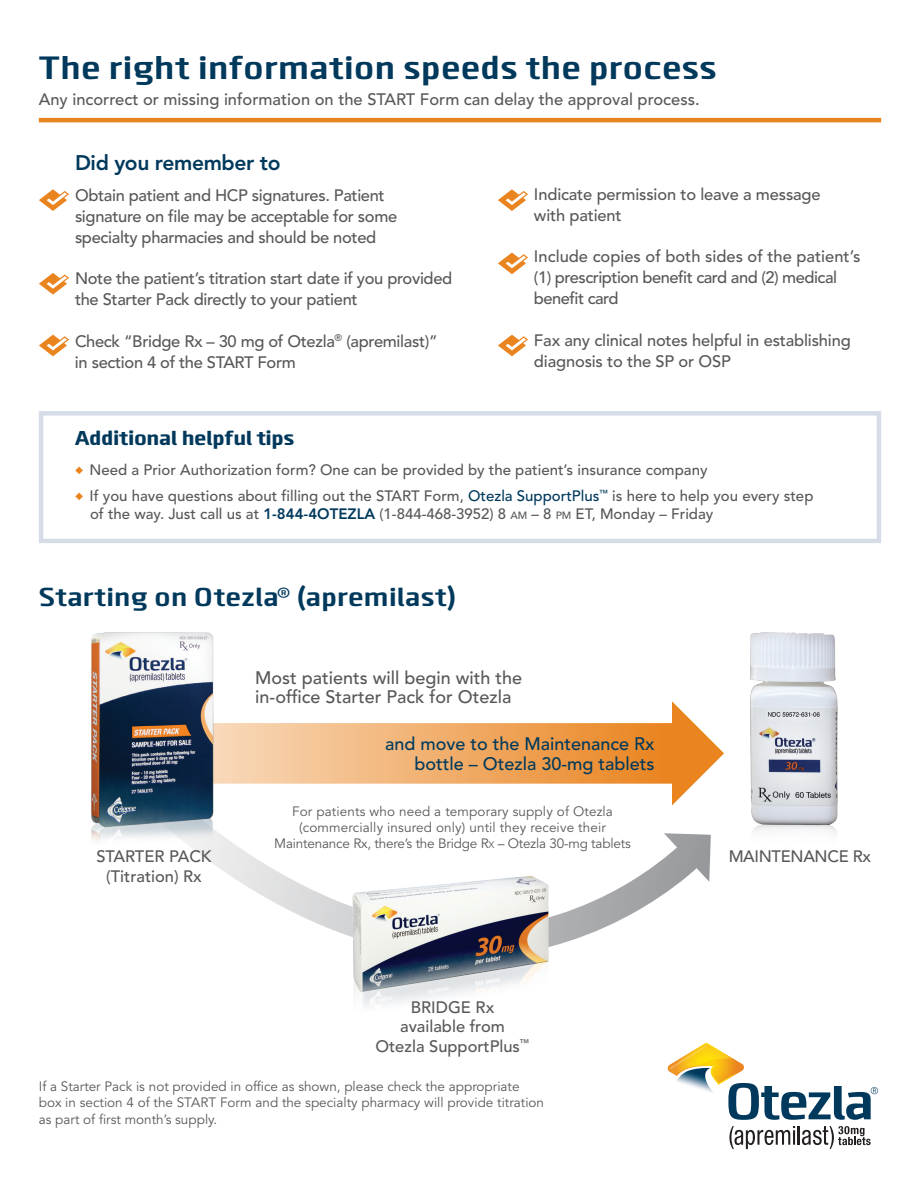
<style>
.page{position:relative;width:918px;height:1188px;background:#fff}
.page>*{position:absolute;margin:0;border:0;box-sizing:border-box;transform-origin:0 0}
.t1{font:700 33.75px "Clio XSLF";color:#00395c}
.t2{font:700 27px "Clio XSLF";color:#00395c}
.t3{font:800 21px "Clio XSLF";letter-spacing:-.015em;color:#00395c}
.t4{font:800 21px "Avenir LT Std";letter-spacing:-.015em;color:#00395c}
.t5{font:500 18px/19.5px "Avenir LT Std";color:#57585a}
.t6{font:500 18px/19.5px "Avenir LT Std";color:#00395c;text-align:right}
.Main_bullet_copy{font:500 16.5px/21px "Avenir LT Std";letter-spacing:-.02em;color:#57585a}
.Main_bullet_copy-2{font:500 16.5px/19.5px "Avenir LT Std";color:#57585a;text-align:center}
.Main_bullet_copy-3{font:500 15px/18.8px "Avenir LT Std";color:#57585a}
.Main_bullet_copy-4{font:13.5px/16.2px "Avenir LT Std";color:#57585a;text-align:center}
.s1{color:#ea841f}
.s2{color:#00395c}
.s3{font-weight:800;color:#00395c}
.s4{font-size:10.5px}
.s5{font-size:9.45px}
</style>
<div class="page">
<img style="left:749px;top:632px;width:89px;height:202px">
<svg style="left:230px;top:805px;width:481px;height:121px"></svg>
<div style="left:39px;top:411px;width:842px;height:132px;background:#fff;border:4px solid #d6dde7"></div>
<svg style="left:255px;top:701px;width:469px;height:104px"></svg>
<img style="left:91px;top:632px;width:164px;height:243px">
<hr style="left:39px;top:118px;width:842px;height:4px;background:#ea841f">
<svg style="left:39px;top:189px;width:30px;height:22px"></svg>
<svg style="left:498px;top:189px;width:30px;height:22px"></svg>
<svg style="left:39px;top:273px;width:30px;height:22px"></svg>
<svg style="left:498px;top:253px;width:30px;height:21px"></svg>
<svg style="left:39px;top:335px;width:30px;height:21px"></svg>
<svg style="left:498px;top:335px;width:30px;height:21px"></svg>
<img style="left:296px;top:836px;width:313px;height:171px">
<svg style="left:668px;top:1043px;width:210px;height:77px"></svg>
<svg style="left:729px;top:1126px;width:142px;height:23px"></svg>
<p class="t1" style="left:39px;top:47px;width:680px">The right information speeds the process</p>
<p class="Main_bullet_copy-2" style="left:39px;top:90px;width:662px">Any incorrect or missing information on the START Form can delay the approval process.</p>
<p class="t4" style="left:75px;top:150px;width:207px">Did you remember to</p>
<p class="Main_bullet_copy" style="left:75px;top:185px;width:324px">Obtain patient and HCP signatures. Patient signature on file may be acceptable for some specialty pharmacies and should be noted</p>
<p class="Main_bullet_copy" style="left:75px;top:269px;width:379px">Note the patient’s titration start date if you provided the Starter Pack directly to your patient</p>
<p class="Main_bullet_copy" style="left:75px;top:331px;width:364px">Check “Bridge Rx – 30 mg of Otezla<sup>®</sup> (apremilast)” in section 4 of the START Form</p>
<p class="Main_bullet_copy" style="left:534px;top:184px;width:288px">Indicate permission to leave a message with patient</p>
<p class="Main_bullet_copy" style="left:534px;top:246px;width:328px">Include copies of both sides of the patient’s (1) prescription benefit card and (2) medical benefit card</p>
<p class="Main_bullet_copy" style="left:534px;top:330px;width:318px">Fax any clinical notes helpful in establishing diagnosis to the SP or OSP</p>
<p class="t3" style="left:75px;top:425px;width:221px">Additional helpful tips</p>
<p class="Main_bullet_copy-3" style="left:75px;top:461px;width:634px"><span class="s1">◆</span> Need a Prior Authorization form? One can be provided by the patient’s insurance company</p>
<p class="Main_bullet_copy-3" style="left:90px;top:486px;width:725px;text-indent:-15px"><span class="s1">◆</span> If you have questions about filling out the START Form, <span class="s2">Otezla SupportPlus</span><sup>™</sup> is here to help you every step of the way. Just call us at <span class="s3">1-844-4OTEZLA</span> (1-844-468-3952) 8 <span class="s4">AM</span> – 8 <span class="s4">PM</span> ET, Monday – Friday</p>
<p class="t2" style="left:39px;top:581px;width:419px">Starting on Otezla® (apremilast)</p>
<p class="t5" style="left:255px;top:668px;width:268px">Most patients will begin with the in-office Starter Pack for Otezla</p>
<p class="t6" style="left:385px;top:735px;width:271px">and move to the Maintenance Rx bottle – Otezla 30-mg tablets</p>
<p class="Main_bullet_copy-4" style="left:274px;top:803px;width:358px">For patients who need a temporary supply of Otezla (commercially insured only) until they receive their<br>Maintenance Rx, there’s the Bridge R<span class="s5">x</span> – Otezla 30-mg tablets</p>
<p class="Main_bullet_copy-2" style="left:96px;top:847px;width:117px">STARTER PACK (Titration) Rx</p>
<p class="Main_bullet_copy" style="left:729px;top:846px;width:144px">MAINTENANCE Rx</p>
<p class="Main_bullet_copy-2" style="left:411px;top:998px;width:85px">BRIDGE Rx</p>
<p class="Main_bullet_copy-2" style="left:400px;top:1017px;width:106px">available from</p>
<p class="Main_bullet_copy-2" style="left:375px;top:1037px;width:156px">Otezla SupportPlus<sup>™</sup></p>
<p class="Main_bullet_copy-4" style="left:39px;top:1078px;width:507px;text-align:left">If a Starter Pack is not provided in office as shown, please check the appropriate box in section 4 of the START Form and the specialty pharmacy will provide titration as part of first month’s supply.</p>
</div>
